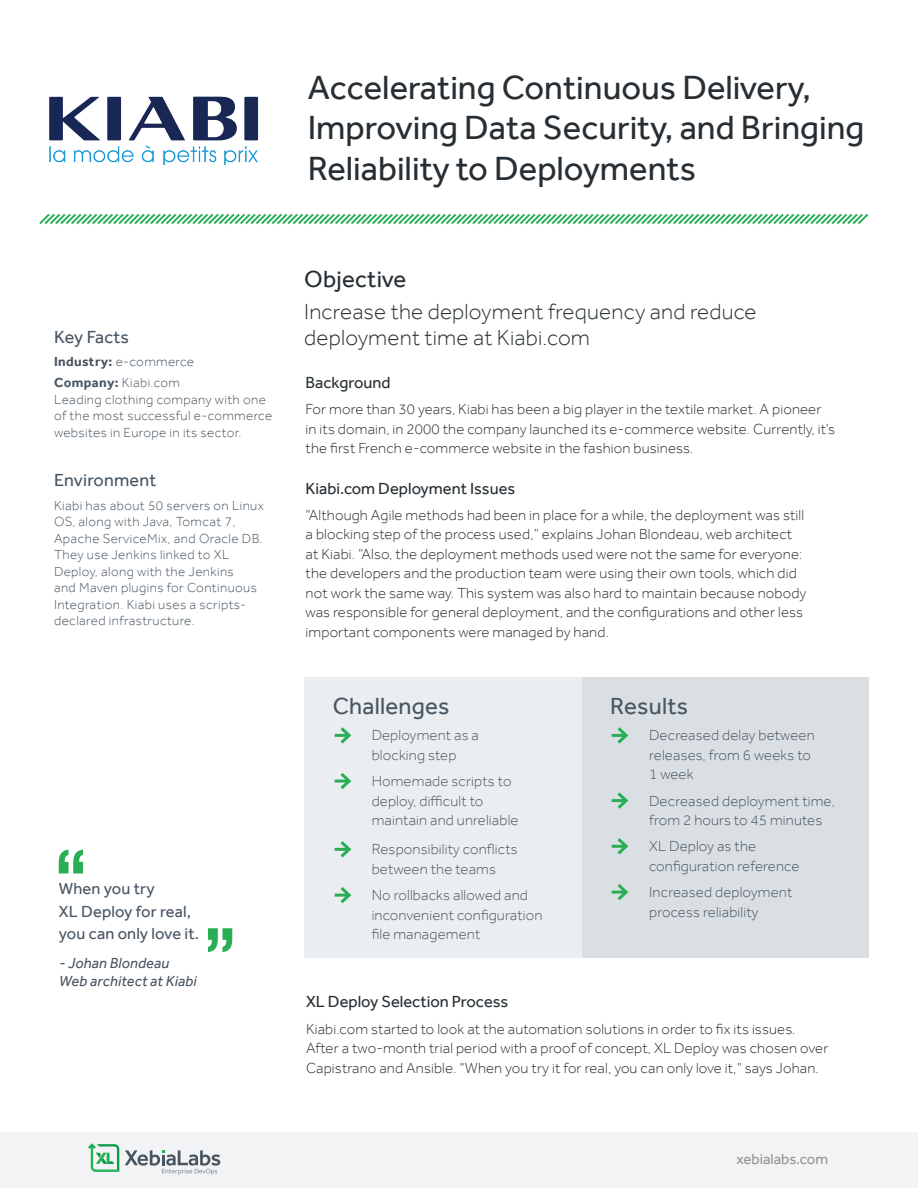
<style>
.page{position:relative;width:918px;height:1188px;background:#fff}
.page>*{position:absolute;margin:0;border:0;box-sizing:border-box;transform-origin:0 0}
.t1{font:34.5px/40.5px "Effra";color:#272f34}
.t2{font:24px "Effra";letter-spacing:.01em;color:#485662}
.t3{font:24px "Effra";letter-spacing:.01em;color:#272f34}
.t4{font:300 22.5px "Effra";letter-spacing:.01em;color:#272f34}
.t5{font:18px "Effra";letter-spacing:.01em;color:#485662}
.t6{font:16.5px "Effra";color:#272f34}
.t7{font:16.5px/22.5px "Effra";letter-spacing:.01em;color:#485662}
.t8{font:300 15px/19.5px "Effra";letter-spacing:.01em;color:#272f34}
.t9{font:300 15px/19.5px "Effra";letter-spacing:.01em;color:#485662}
.t10{font:italic 15px "Effra";letter-spacing:.01em;color:#485662}
.t11{font:15px "Effra";color:#939598}
.t12{font:300 13.5px/16.5px "Effra";letter-spacing:.03em;color:#485662}
.s1{font-weight:700}
</style>
<div class="page">
<div style="left:0;top:1133px;width:918px;height:55px;background:#f2f3f4"></div>
<svg style="left:125px;top:1150px;width:95px;height:25px"></svg>
<svg style="left:88px;top:1144px;width:31px;height:28px"></svg>
<svg style="left:59px;top:850px;width:24px;height:23px"></svg>
<svg style="left:208px;top:928px;width:24px;height:24px"></svg>
<svg style="left:39px;top:213px;width:830px;height:12px"></svg>
<div style="left:304px;top:677px;width:278px;height:280px;background:#ebeef0"></div>
<div style="left:582px;top:677px;width:286px;height:280px;background:#dadfe3"></div>
<hr style="left:335px;top:734px;width:14px;height:3px;background:#2aae55">
<svg style="left:337px;top:727px;width:15px;height:17px"></svg>
<hr style="left:612px;top:734px;width:14px;height:3px;background:#2aae55">
<svg style="left:614px;top:727px;width:15px;height:17px"></svg>
<hr style="left:335px;top:780px;width:14px;height:3px;background:#2aae55">
<svg style="left:337px;top:773px;width:15px;height:16px"></svg>
<hr style="left:612px;top:799px;width:14px;height:3px;background:#2aae55">
<svg style="left:614px;top:792px;width:15px;height:17px"></svg>
<hr style="left:335px;top:848px;width:14px;height:3px;background:#2aae55">
<svg style="left:337px;top:841px;width:15px;height:17px"></svg>
<hr style="left:612px;top:845px;width:14px;height:3px;background:#2aae55">
<svg style="left:614px;top:838px;width:15px;height:17px"></svg>
<hr style="left:335px;top:894px;width:14px;height:3px;background:#2aae55">
<svg style="left:337px;top:887px;width:15px;height:17px"></svg>
<hr style="left:612px;top:891px;width:14px;height:3px;background:#2aae55">
<svg style="left:614px;top:884px;width:15px;height:17px"></svg>
<img style="left:49px;top:96px;width:210px;height:68px">
<p class="t1" style="left:308px;top:67px;width:558px">Accelerating Continuous Delivery,<br>Improving Data Security, and Bringing<br>Reliability to Deployments</p>
<p class="t3" style="left:304px;top:265px;width:104px">Objective</p>
<p class="t4" style="left:304px;top:299px;width:454px">Increase the deployment frequency and reduce</p>
<p class="t5" style="left:54px;top:326px;width:77px">Key Facts</p>
<p class="t4" style="left:304px;top:325px;width:287px">deployment time at Kiabi.com</p>
<p class="t12" style="left:54px;top:353px;width:142px"><span class="s1">Industry:</span> e-commerce</p>
<p class="t12" style="left:54px;top:374px;width:127px"><span class="s1">Company:</span> Kiabi.com</p>
<p class="t12" style="left:54px;top:391px;width:220px">Leading clothing company with one of the most successful e-commerce websites in Europe in its sector.</p>
<p class="t5" style="left:54px;top:470px;width:104px">Environment</p>
<p class="t12" style="left:54px;top:497px;width:211px">Kiabi has about 50 servers on Linux<br>OS, along with Java, Tomcat 7,<br>Apache ServiceMix, and Oracle DB.<br>They use Jenkins linked to XL<br>Deploy, along with the Jenkins</p>
<p class="t12" style="left:54px;top:579px;width:205px">and Maven plugins for Continuous<br>Integration. Kiabi uses a scripts&shy;declared infrastructure.</p>
<p class="t6" style="left:306px;top:373px;width:86px">Background</p>
<p class="t8" style="left:306px;top:399px;width:531px">For more than 30 years, Kiabi has been a big player in the textile market. A pioneer in its domain, in 2000 the company launched its e-commerce website. Currently, it’s the first French e-commerce website in the fashion business.</p>
<p class="t6" style="left:306px;top:478px;width:211px">Kiabi.com Deployment Issues</p>
<p class="t8" style="left:306px;top:505px;width:502px">“Although Agile methods had been in place for a while, the deployment was still a blocking step of the process used,” explains Johan Blondeau, web architect at Kiabi. “Also, the deployment methods used were not the same for everyone: the developers and the production team were using their own tools, which did not work the same way. This system was also hard to maintain because nobody was responsible for general deployment, and the configurations and other less important components were managed by hand.</p>
<p class="t7" style="left:59px;top:877px;width:142px">When you try<br>XL Deploy for real, you can only love it.</p>
<p class="t10" style="left:59px;top:954px;width:112px">- Johan Blondeau</p>
<p class="t10" style="left:59px;top:972px;width:139px">Web architect at Kiabi</p>
<p class="t2" style="left:333px;top:692px;width:118px">Challenges</p>
<p class="t9" style="left:372px;top:726px;width:109px">Deployment as a blocking step</p>
<p class="t9" style="left:372px;top:771px;width:148px">Homemade scripts to deploy, difficult to maintain and unreliable</p>
<p class="t9" style="left:372px;top:840px;width:148px">Responsibility conflicts between the teams</p>
<p class="t9" style="left:372px;top:885px;width:172px">No rollbacks allowed and inconvenient configuration file management</p>
<p class="t2" style="left:610px;top:692px;width:79px">Results</p>
<p class="t9" style="left:649px;top:726px;width:167px">Decreased delay between releases, from 6 weeks to<br>1 week</p>
<p class="t9" style="left:649px;top:791px;width:187px">Decreased deployment time, from 2 hours to 45 minutes</p>
<p class="t9" style="left:649px;top:837px;width:152px">XL Deploy as the configuration reference</p>
<p class="t9" style="left:649px;top:882px;width:145px">Increased deployment process reliability</p>
<p class="t6" style="left:306px;top:992px;width:204px">XL Deploy Selection Process</p>
<p class="t8" style="left:306px;top:1019px;width:524px">Kiabi.com started to look at the automation solutions in order to fix its issues.<br>After a two-month trial period with a proof of concept, XL Deploy was chosen over<br>Capistrano and Ansible. “When you try it for real, you can only love it,” says Johan.</p>
<p class="t11" style="left:736px;top:1150px;width:93px">xebialabs.com</p>
</div>
